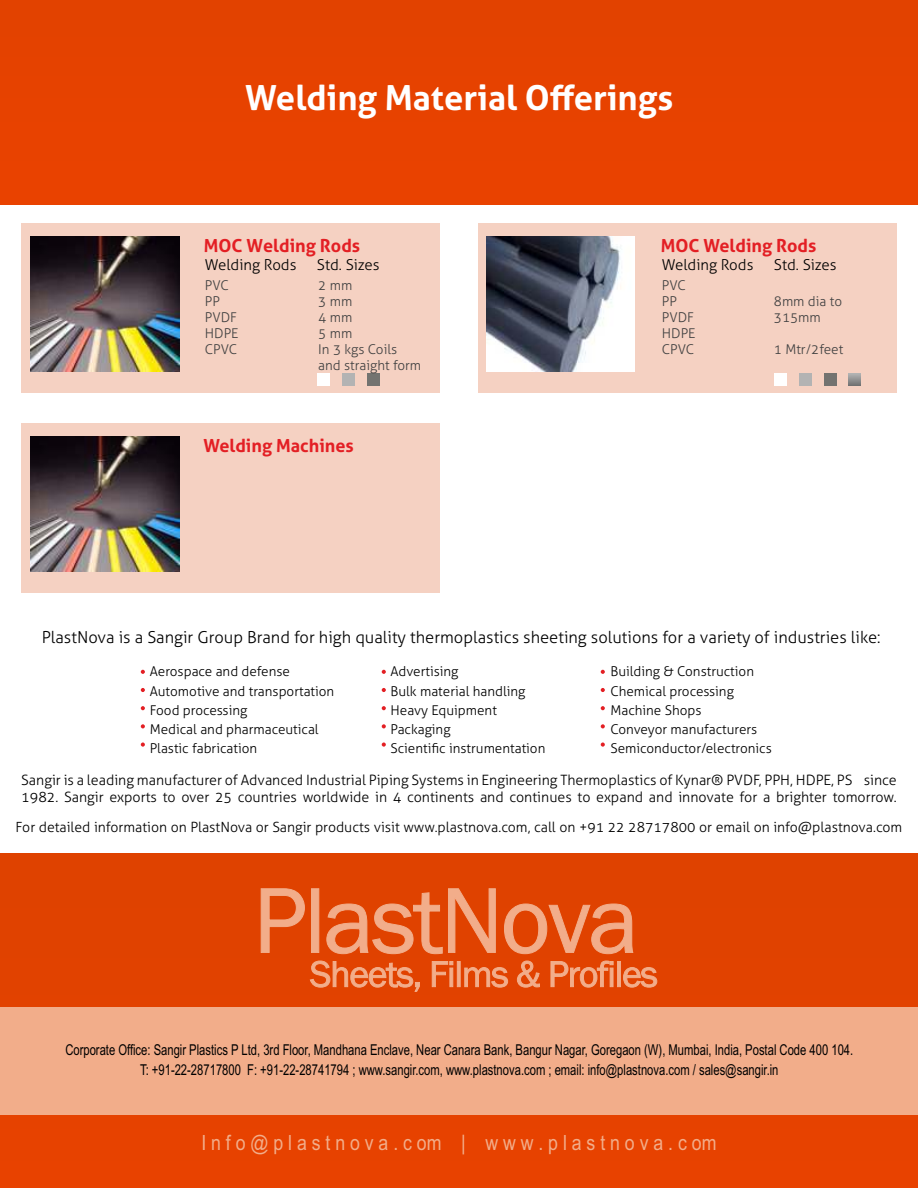
<style>
.page{position:relative;width:918px;height:1188px;background:#fff}
.page>*{position:absolute;margin:0;border:0;box-sizing:border-box;transform-origin:0 0}
.t1{font:700 34.5px "Aller";color:#fff}
.t2{font:21px "Arial Th";color:#f2ad8a;scale:1.13 1}
.t3{font:700 18px "Aller";color:#e31f24}
.t4{font:300 16.5px "Aller";color:#000}
.t5{font:15px/20.4px "Arial Th";color:#000;text-align:center}
.t6{font:300 15px "Aller";color:#000}
.t7{font:300 14.25px/17px "Aller";color:#000}
.t8{font:300 14.1px "Aller";color:#000}
.t9{font:300 13.5px/19.2px "Aller";color:#000}
.t10{font:300 13.5px/16px "Aller";color:#424242}
</style>
<div class="page">
<div style="left:0;top:0;width:918px;height:205px;background:#e74200"></div>
<div style="left:0;top:853px;width:918px;height:335px;background:#e14200"></div>
<div style="left:0;top:1007px;width:918px;height:107px;background:#f2ad8a"></div>
<svg style="left:261px;top:888px;width:372px;height:66px;background:#e66932"></svg>
<svg style="left:310px;top:961px;width:347px;height:31px;background:#e6652e"></svg>
<svg style="left:141px;top:670px;width:4px;height:4px"></svg>
<svg style="left:141px;top:688px;width:4px;height:4px"></svg>
<svg style="left:141px;top:706px;width:4px;height:4px"></svg>
<svg style="left:141px;top:724px;width:4px;height:4px"></svg>
<svg style="left:141px;top:743px;width:4px;height:4px"></svg>
<svg style="left:382px;top:670px;width:4px;height:4px"></svg>
<svg style="left:382px;top:688px;width:4px;height:4px"></svg>
<svg style="left:382px;top:706px;width:4px;height:4px"></svg>
<svg style="left:382px;top:724px;width:4px;height:4px"></svg>
<svg style="left:382px;top:743px;width:4px;height:4px"></svg>
<svg style="left:601px;top:670px;width:4px;height:4px"></svg>
<svg style="left:601px;top:688px;width:4px;height:4px"></svg>
<svg style="left:601px;top:706px;width:4px;height:4px"></svg>
<svg style="left:601px;top:724px;width:4px;height:4px"></svg>
<svg style="left:601px;top:743px;width:4px;height:4px"></svg>
<div style="left:21px;top:223px;width:419px;height:169px;background:#f5d1c2"></div>
<div style="left:318px;top:373px;width:12px;height:13px;background:#fff"></div>
<div style="left:342px;top:373px;width:13px;height:13px;background:#b3b3b3"></div>
<div style="left:367px;top:373px;width:12px;height:13px;background:#737370"></div>
<img style="left:31px;top:236px;width:148px;height:135px">
<div style="left:478px;top:223px;width:419px;height:169px;background:#f5d1c2"></div>
<div style="left:775px;top:373px;width:12px;height:13px;background:#fff"></div>
<div style="left:799px;top:373px;width:13px;height:13px;background:#b3b3b3"></div>
<div style="left:824px;top:373px;width:12px;height:13px;background:#737370"></div>
<img style="left:486px;top:236px;width:149px;height:135px">
<svg style="left:848px;top:373px;width:13px;height:13px"></svg>
<div style="left:21px;top:423px;width:419px;height:169px;background:#f5d1c2"></div>
<img style="left:31px;top:437px;width:148px;height:135px">
<h1 class="t1" style="left:245px;top:85px;width:429px">Welding Material Offerings</h1>
<h3 class="t3" style="left:204px;top:238px;width:158px">MOC Welding Rods</h3>
<p class="t6" style="left:205px;top:259px;width:93px">Welding Rods</p>
<p class="t6" style="left:317px;top:259px;width:64px">Std. Sizes</p>
<p class="t10" style="left:205px;top:279px;width:35px">PVC<br>PP<br>PVDF<br>HDPE<br>CPVC</p>
<p class="t10" style="left:318px;top:279px;width:104px">2 mm<br>3 mm<br>4 mm<br>5 mm<br>In 3 kgs Coils and straight form</p>
<h3 class="t3" style="left:203px;top:438px;width:152px">Welding Machines</h3>
<h3 class="t3" style="left:661px;top:238px;width:157px">MOC Welding Rods</h3>
<p class="t6" style="left:662px;top:259px;width:93px">Welding Rods</p>
<p class="t6" style="left:774px;top:259px;width:64px">Std. Sizes</p>
<p class="t10" style="left:662px;top:279px;width:35px">PVC<br>PP<br>PVDF<br>HDPE<br>CPVC</p>
<p class="t10" style="left:774px;top:295px;width:70px">8mm dia to<br>315mm</p>
<p class="t10" style="left:774px;top:343px;width:71px">1 Mtr/2feet</p>
<p class="t4" style="left:42px;top:631px;width:840px">PlastNova is a Sangir Group Brand for high quality thermoplastics sheeting solutions for a variety of industries like:</p>
<p class="t9" style="left:150px;top:664px;width:186px">Aerospace and defense<br>Automotive and transportation<br>Food processing<br>Medical and pharmaceutical<br>Plastic fabrication</p>
<p class="t9" style="left:391px;top:664px;width:156px">Advertising<br>Bulk material handling<br>Heavy Equipment<br>Packaging<br>Scientific instrumentation</p>
<p class="t9" style="left:610px;top:664px;width:163px">Building &amp; Construction<br>Chemical processing<br>Machine Shops<br>Conveyor manufacturers<br>Semiconductor/electronics</p>
<p class="t7" style="left:21px;top:773px;width:877px">Sangir is a leading manufacturer of Advanced Industrial Piping Systems in Engineering Thermoplastics of Kynar® PVDF, PPH, HDPE, PS since<br>1982. Sangir exports to over 25 countries worldwide in 4 continents and continues to expand and innovate for a brighter tomorrow.</p>
<p class="t8" style="left:16px;top:821px;width:888px">For detailed information on PlastNova or Sangir products visit www.plastnova.com, call on +91 22 28717800 or email on info@plastnova.com</p>
<p class="t5" style="left:65px;top:1041px;width:790px">Corporate Office: Sangir Plastics P Ltd, 3rd Floor, Mandhana Enclave, Near Canara Bank, Bangur Nagar, Goregaon (W), Mumbai, India, Postal Code 400 104.<br>T: +91-22-28717800 F: +91-22-28741794 ; www.sangir.com, www.plastnova.com ; email: info@plastnova.com / sales@sangir.in</p>
<h2 class="t2" style="left:201px;top:1134px;width:457px">I n f o @ p l a s t n o v a . c om | w w w . p l a s t n o v a . c om</h2>
</div>
